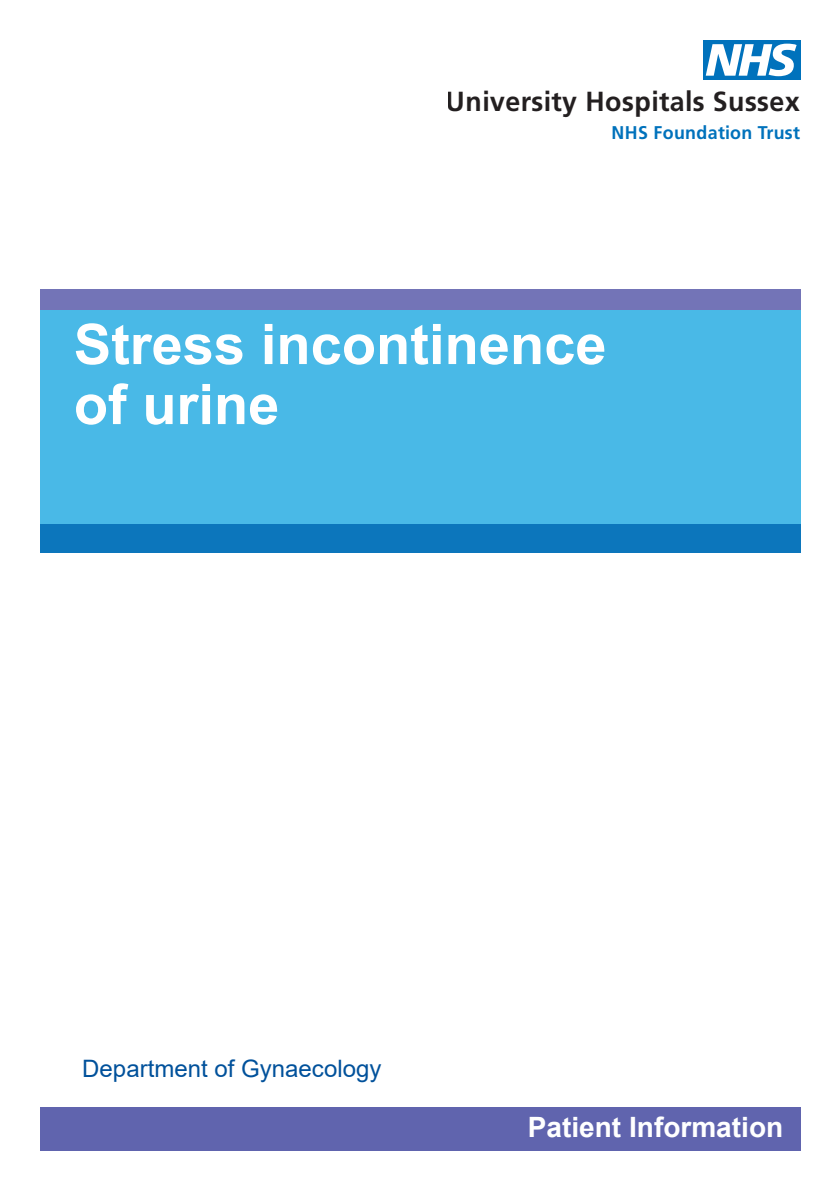
<style>
.page{position:relative;width:840px;height:1191px;background:#fff}
.page>*{position:absolute;margin:0;border:0;box-sizing:border-box;transform-origin:0 0}
.t1{font:700 56px "Arial";color:#fff}
.t2{font:700 28px "Arial";color:#fff}
.t3{font:700 27.6px "Frutiger";color:#231f20}
.t4{font:24px "Arial";color:#01519b}
.t5{font:700 18.4px "Frutiger";color:#0072bc}
</style>
<div class="page">
<div style="left:40px;top:300px;width:759px;height:226px;background:#49b9e7"></div>
<div style="left:40px;top:289px;width:759px;height:21px;background:#7374b7"></div>
<div style="left:40px;top:1107px;width:759px;height:44px;background:#6064ae"></div>
<div style="left:40px;top:524px;width:759px;height:29px;background:#0c76bc"></div>
<div style="left:702px;top:40px;width:97px;height:40px;background:#0072bc"></div>
<svg style="left:705px;top:44px;width:91px;height:32px"></svg>
<p class="t3" style="left:445px;top:85px;width:356px">University Hospitals Sussex</p>
<p class="t5" style="left:611px;top:121px;width:190px">NHS Foundation Trust</p>
<p class="t1" style="left:74px;top:305px;width:534px">Stress incontinence</p>
<p class="t1" style="left:74px;top:365px;width:207px">of urine</p>
<p class="t4" style="left:82px;top:1052px;width:300px">Department of Gynaecology</p>
<p class="t2" style="left:527px;top:1107px;width:257px">Patient Information</p>
</div>
